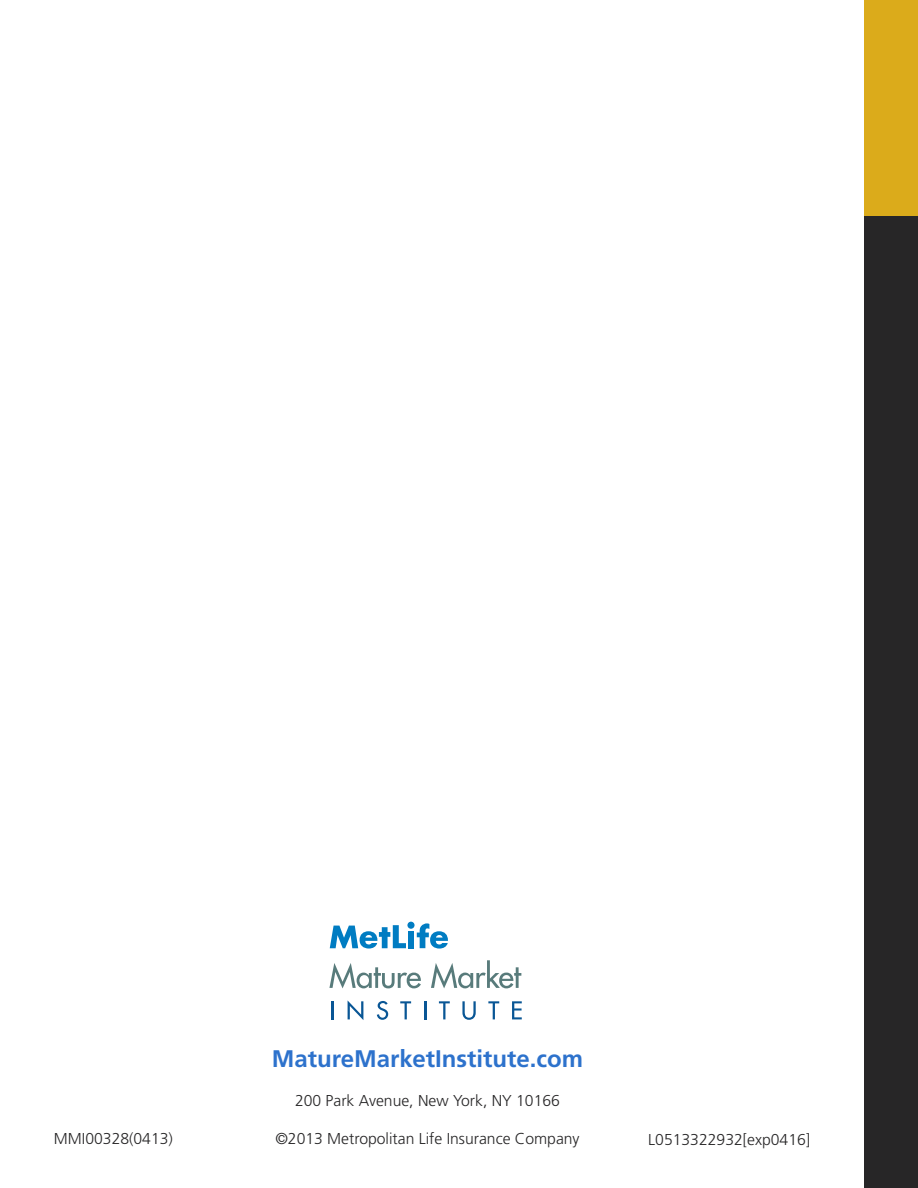
<style>
.page{position:relative;width:918px;height:1188px;background:#fff}
.page>*{position:absolute;margin:0;border:0;box-sizing:border-box;transform-origin:0 0}
.t1{font:700 24px "Frutiger";color:#2d72cc}
.t2{font:300 15.75px "Frutiger";color:#272627}
.t3{font:300 15.75px "Frutiger LT Std";color:#272627}
</style>
<div class="page">
<div style="left:864px;top:0;width:54px;height:216px;background:#dbab1b"></div>
<div style="left:864px;top:216px;width:54px;height:972px;background:#272627"></div>
<svg style="left:329px;top:963px;width:92px;height:25px"></svg>
<svg style="left:431px;top:960px;width:90px;height:28px"></svg>
<svg style="left:331px;top:1001px;width:2px;height:18px"></svg>
<svg style="left:348px;top:1001px;width:15px;height:19px"></svg>
<svg style="left:377px;top:1001px;width:11px;height:19px"></svg>
<svg style="left:400px;top:1001px;width:11px;height:18px"></svg>
<svg style="left:424px;top:1001px;width:2px;height:18px"></svg>
<svg style="left:439px;top:1001px;width:11px;height:18px"></svg>
<svg style="left:462px;top:1001px;width:14px;height:19px"></svg>
<svg style="left:488px;top:1001px;width:11px;height:18px"></svg>
<svg style="left:512px;top:1001px;width:10px;height:18px"></svg>
<div style="left:408px;top:931px;width:6px;height:17px;background:#007cc2"></div>
<svg style="left:417px;top:923px;width:31px;height:26px"></svg>
<div style="left:407px;top:922px;width:8px;height:7px;background:#007cc2;border-radius:50%"></div>
<svg style="left:330px;top:925px;width:76px;height:24px"></svg>
<h1 class="t1" style="left:272px;top:1048px;width:313px">MatureMarketInstitute.com</h1>
<p class="t2" style="left:295px;top:1094px;width:266px">200 Park Avenue, New York, NY 10166</p>
<p class="t2" style="left:54px;top:1133px;width:120px">MMI00328(0413)</p>
<p class="t2" style="left:275px;top:1133px;width:306px">©2013 Metropolitan Life Insurance Company</p>
<p class="t3" style="left:648px;top:1130px;width:163px">L0513322932[exp0416]</p>
</div>
